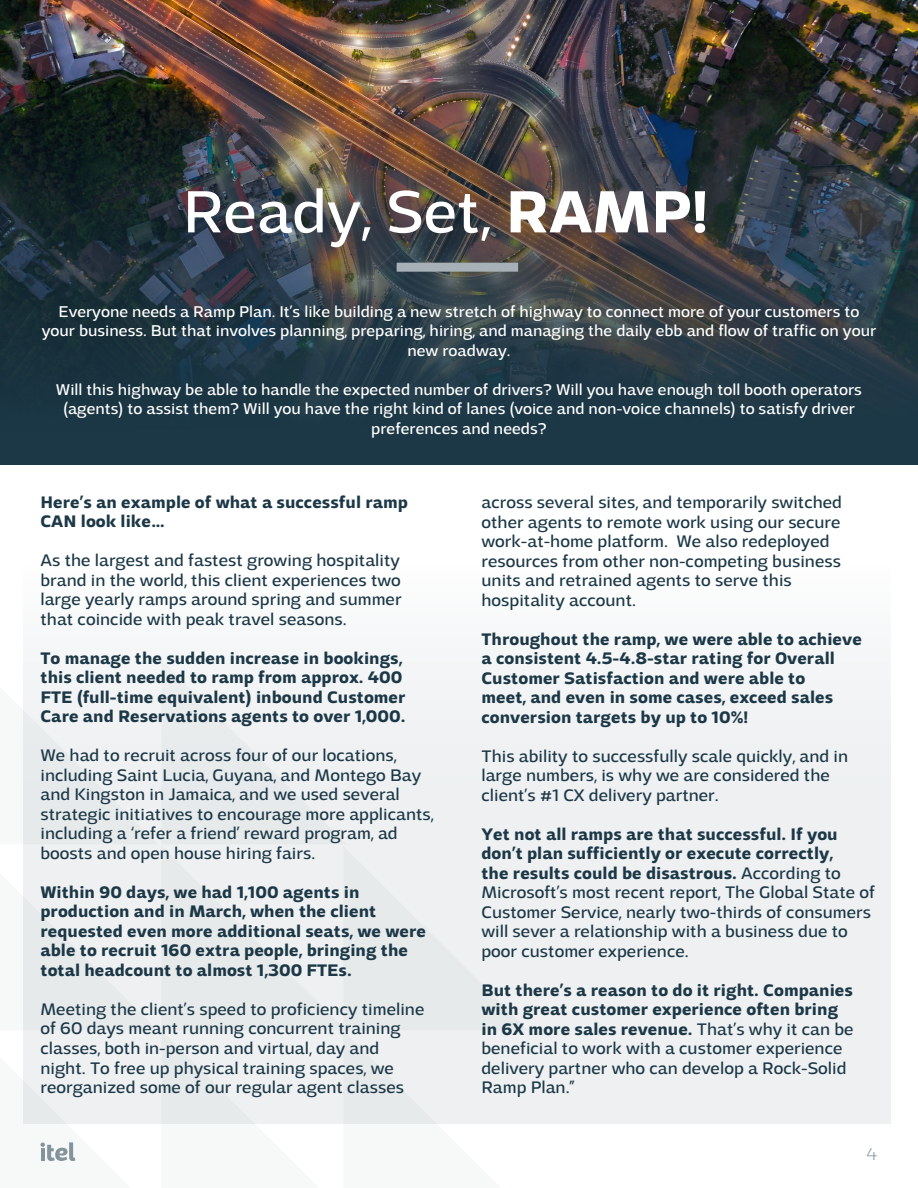
<style>
.page{position:relative;width:918px;height:1188px;background:#fff}
.page>*{position:absolute;margin:0;border:0;box-sizing:border-box;transform-origin:0 0}
.t1{font:63px "Adria Grotesk";color:#fff}
.t2{font:200 18px "Adria Grotesk";color:#84949c}
.t3{font:17.7px/19.5px "Adria Grotesk";color:#1c3847}
.t4{font:700 17.7px/19.5px "Adria Grotesk";color:#1c3847}
.t5{font:16.5px/19.5px "Adria Grotesk";color:#fff;text-align:center}
.s1{font-weight:700}
</style>
<div class="page">
<div style="left:24px;top:565px;width:867px;height:559px;background:#e8ebed"></div>
<img style="left:0;top:0;width:918px;height:464px">
<div style="left:397px;top:263px;width:121px;height:9px;background:#a6b0b6"></div>
<svg style="left:23px;top:660px;width:505px;height:501px"></svg>
<h1 class="t1" style="left:183px;top:175px;width:527px">Ready, Set, <span class="s1">RAMP!</span></h1>
<p class="t5" style="left:42px;top:302px;width:836px">Everyone needs a Ramp Plan. It’s like building a new stretch of highway to connect more of your customers to your business. But that involves planning, preparing, hiring, and managing the daily ebb and flow of traffic on your new roadway.</p>
<p class="t5" style="left:56px;top:380px;width:808px">Will this highway be able to handle the expected number of drivers? Will you have enough toll booth operators (agents) to assist them? Will you have the right kind of lanes (voice and non-voice channels) to satisfy driver preferences and needs?</p>
<p class="t4" style="left:40px;top:493px;width:369px">Here’s an example of what a successful ramp<br>CAN look like…</p>
<p class="t3" style="left:40px;top:551px;width:363px;text-align:justify">As the largest and fastest growing hospitality brand in the world, this client experiences two large yearly ramps around spring and summer that coincide with peak travel seasons.</p>
<p class="t4" style="left:40px;top:649px;width:367px">To manage the sudden increase in bookings, this client needed to ramp from approx. 400<br>FTE (full-time equivalent) inbound Customer Care and Reservations agents to over 1,000.</p>
<p class="t3" style="left:40px;top:746px;width:395px">We had to recruit across four of our locations, including Saint Lucia, Guyana, and Montego Bay and Kingston in Jamaica, and we used several strategic initiatives to encourage more applicants, including a ‘refer a friend’ reward program, ad boosts and open house hiring fairs.</p>
<p class="t4" style="left:40px;top:883px;width:387px">Within 90 days, we had 1,100 agents in production and in March, when the client requested even more additional seats, we were able to recruit 160 extra people, bringing the total headcount to almost 1,300 FTEs.</p>
<p class="t3" style="left:40px;top:999px;width:385px">Meeting the client’s speed to proficiency timeline of 60 days meant running concurrent training classes, both in-person and virtual, day and night. To free up physical training spaces, we reorganized some of our regular agent classes</p>
<p class="t3" style="left:481px;top:493px;width:362px">across several sites, and temporarily switched other agents to remote work using our secure work-at-home platform. We also redeployed resources from other non-competing business units and retrained agents to serve this hospitality account.</p>
<p class="t4" style="left:481px;top:629px;width:382px">Throughout the ramp, we were able to achieve a consistent 4.5-4.8-star rating for Overall Customer Satisfaction and were able to<br>meet, and even in some cases, exceed sales conversion targets by up to 10%!</p>
<p class="t3" style="left:481px;top:746px;width:368px">This ability to successfully scale quickly, and in large numbers, is why we are considered the client’s #1 CX delivery partner.</p>
<p class="t3" style="left:481px;top:824px;width:395px"><span class="s1">Yet not all ramps are that successful. If you don’t plan sufficiently or execute correctly,<br>the results could be disastrous.</span> According to Microsoft’s most recent report, The Global State of Customer Service, nearly two-thirds of consumers will sever a relationship with a business due to poor customer experience.</p>
<p class="t3" style="left:481px;top:980px;width:374px"><span class="s1">But there’s a reason to do it right. Companies with great customer experience often bring in 6X more sales revenue.</span> That’s why it can be beneficial to work with a customer experience delivery partner who can develop a Rock-Solid Ramp Plan.”</p>
<p class="t2" style="left:867px;top:1144px;width:12px">4</p>
</div>
